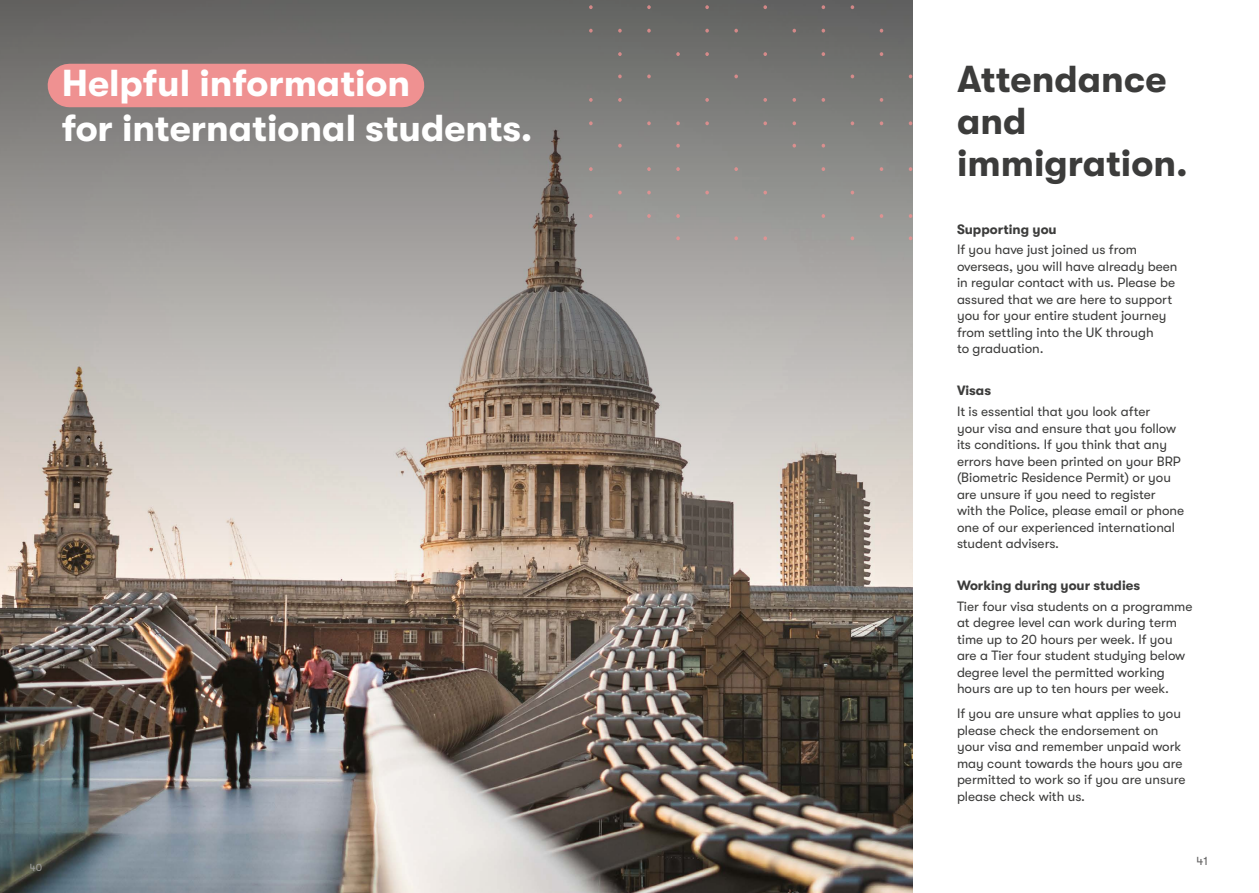
<style>
.page{position:relative;width:1259px;height:893px;background:#fff}
.page>*{position:absolute;margin:0;border:0;box-sizing:border-box;transform-origin:0 0}
.t1{font:700 37.5px/45px "GT Walsheim";color:#fff}
.t2{font:700 37.5px/42px "GT Walsheim";color:#3c3c3b}
.t3{font:13.5px/16.5px "GT Walsheim";color:#3c3c3b}
.t4{font:700 13.5px "GT Walsheim";color:#3c3c3b}
.t5{font:12px "GT Walsheim";color:#646363}
.t6{font:10.5px "GT Walsheim";color:#9d9d9c}
</style>
<div class="page">
<img style="left:0;top:591px;width:912px;height:302px">
<svg style="left:0;top:0;width:912px;height:591px;background:#a59e98"></svg>
<div style="left:69px;top:64px;width:333px;height:43px;background:#ef9191"></div>
<svg style="left:589px;top:0;width:323px;height:240px;background:#80807e"></svg>
<svg style="left:86px;top:855px;width:10px;height:10px"></svg>
<h1 class="t1" style="left:62px;top:60px;width:472px">Helpful information<br>for international students.</h1>
<p class="t6" style="left:30px;top:862px;width:14px">40</p>
<h1 class="t2" style="left:957px;top:59px;width:232px">Attendance and immigration.</h1>
<p class="t4" style="left:957px;top:221px;width:101px">Supporting you</p>
<p class="t3" style="left:957px;top:242px;width:222px">If you have just joined us from overseas, you will have already been in regular contact with us. Please be assured that we are here to support you for your entire student journey from settling into the UK through<br>to graduation.</p>
<p class="t4" style="left:957px;top:383px;width:36px">Visas</p>
<p class="t3" style="left:957px;top:403px;width:229px">It is essential that you look after<br>your visa and ensure that you follow its conditions. If you think that any errors have been printed on your BRP (Biometric Residence Permit) or you are unsure if you need to register with the Police, please email or phone one of our experienced international student advisers.</p>
<p class="t4" style="left:957px;top:578px;width:185px">Working during your studies</p>
<p class="t3" style="left:957px;top:598px;width:237px">Tier four visa students on a programme at degree level can work during term time up to 20 hours per week. If you are a Tier four student studying below degree level the permitted working hours are up to ten hours per week.</p>
<p class="t3" style="left:957px;top:705px;width:230px">If you are unsure what applies to you please check the endorsement on your visa and remember unpaid work may count towards the hours you are permitted to work so if you are unsure please check with us.</p>
<p class="t5" style="left:1196px;top:854px;width:13px">41</p>
</div>
